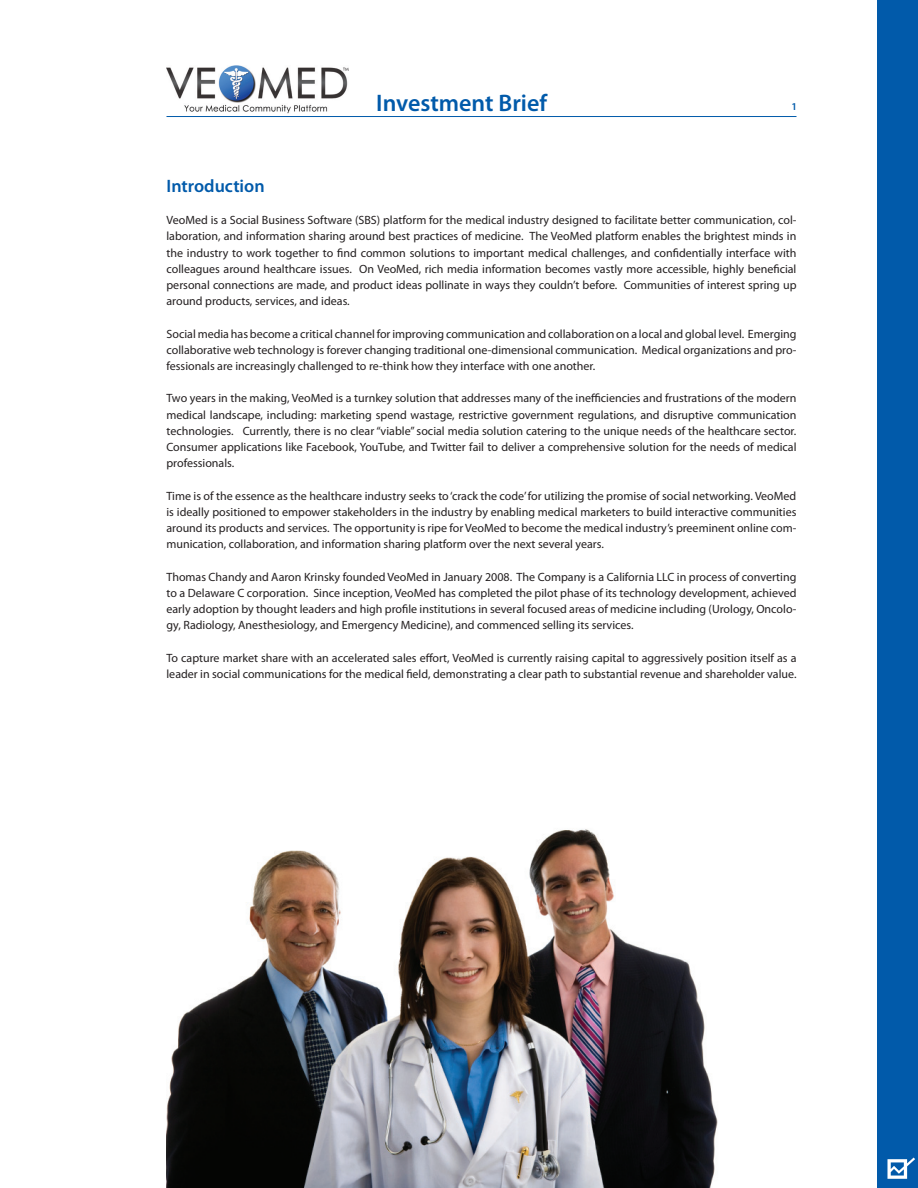
<style>
.page{position:relative;width:918px;height:1188px;background:#fff}
.page>*{position:absolute;margin:0;border:0;box-sizing:border-box;transform-origin:0 0}
.t1{font:600 24px "Myriad Pro";color:#015aaa}
.t2{font:600 18px "Myriad Pro";color:#015aaa}
.t3{font:12px/16.2px "Myriad Pro";color:#231f20;text-align:justify}
.t4{font:600 10.5px "Myriad Pro";color:#015aaa}
</style>
<div class="page">
<div style="left:878px;top:0;width:40px;height:1188px;background:#015aaa"></div>
<svg style="left:887px;top:1158px;width:28px;height:21px"></svg>
<hr style="left:166px;top:116px;width:630px;height:1px;background:#015aaa">
<img style="left:166px;top:66px;width:183px;height:47px">
<img style="left:166px;top:829px;width:552px;height:359px">
<h1 class="t1" style="left:376px;top:89px;width:172px">Investment Brief</h1>
<p class="t4" style="left:792px;top:101px;width:7px">1</p>
<h2 class="t2" style="left:166px;top:176px;width:100px">Introduction</h2>
<p class="t3" style="left:166px;top:212px;width:632px">VeoMed is a Social Business Software (SBS) platform for the medical industry designed to facilitate better communication, col&shy;laboration, and information sharing around best practices of medicine. The VeoMed platform enables the brightest minds in the industry to work together to find common solutions to important medical challenges, and confidentially interface with colleagues around healthcare issues. On VeoMed, rich media information becomes vastly more accessible, highly beneficial personal connections are made, and product ideas pollinate in ways they couldn’t before. Communities of interest spring up around products, services, and ideas.</p>
<p class="t3" style="left:166px;top:326px;width:632px">Social media has become a critical channel for improving communication and collaboration on a local and global level. Emerging collaborative web technology is forever changing traditional one-dimensional communication. Medical organizations and pro&shy;fessionals are increasingly challenged to re-think how they interface with one another.</p>
<p class="t3" style="left:166px;top:390px;width:632px">Two years in the making, VeoMed is a turnkey solution that addresses many of the inefficiencies and frustrations of the modern medical landscape, including: marketing spend wastage, restrictive government regulations, and disruptive communication technologies. Currently, there is no clear “viable” social media solution catering to the unique needs of the healthcare sector.<br>Consumer applications like Facebook, YouTube, and Twitter fail to deliver a comprehensive solution for the needs of medical professionals.</p>
<p class="t3" style="left:166px;top:488px;width:632px">Time is of the essence as the healthcare industry seeks to ‘crack the code’ for utilizing the promise of social networking. VeoMed is ideally positioned to empower stakeholders in the industry by enabling medical marketers to build interactive communities around its products and services. The opportunity is ripe for VeoMed to become the medical industry’s preeminent online com&shy;munication, collaboration, and information sharing platform over the next several years.</p>
<p class="t3" style="left:166px;top:569px;width:631px">Thomas Chandy and Aaron Krinsky founded VeoMed in January 2008. The Company is a California LLC in process of converting to a Delaware C corporation. Since inception, VeoMed has completed the pilot phase of its technology development, achieved early adoption by thought leaders and high profile institutions in several focused areas of medicine including (Urology, Oncolo&shy;gy, Radiology, Anesthesiology, and Emergency Medicine), and commenced selling its services.</p>
<p class="t3" style="left:166px;top:650px;width:632px">To capture market share with an accelerated sales effort, VeoMed is currently raising capital to aggressively position itself as a leader in social communications for the medical field, demonstrating a clear path to substantial revenue and shareholder value.</p>
</div>
